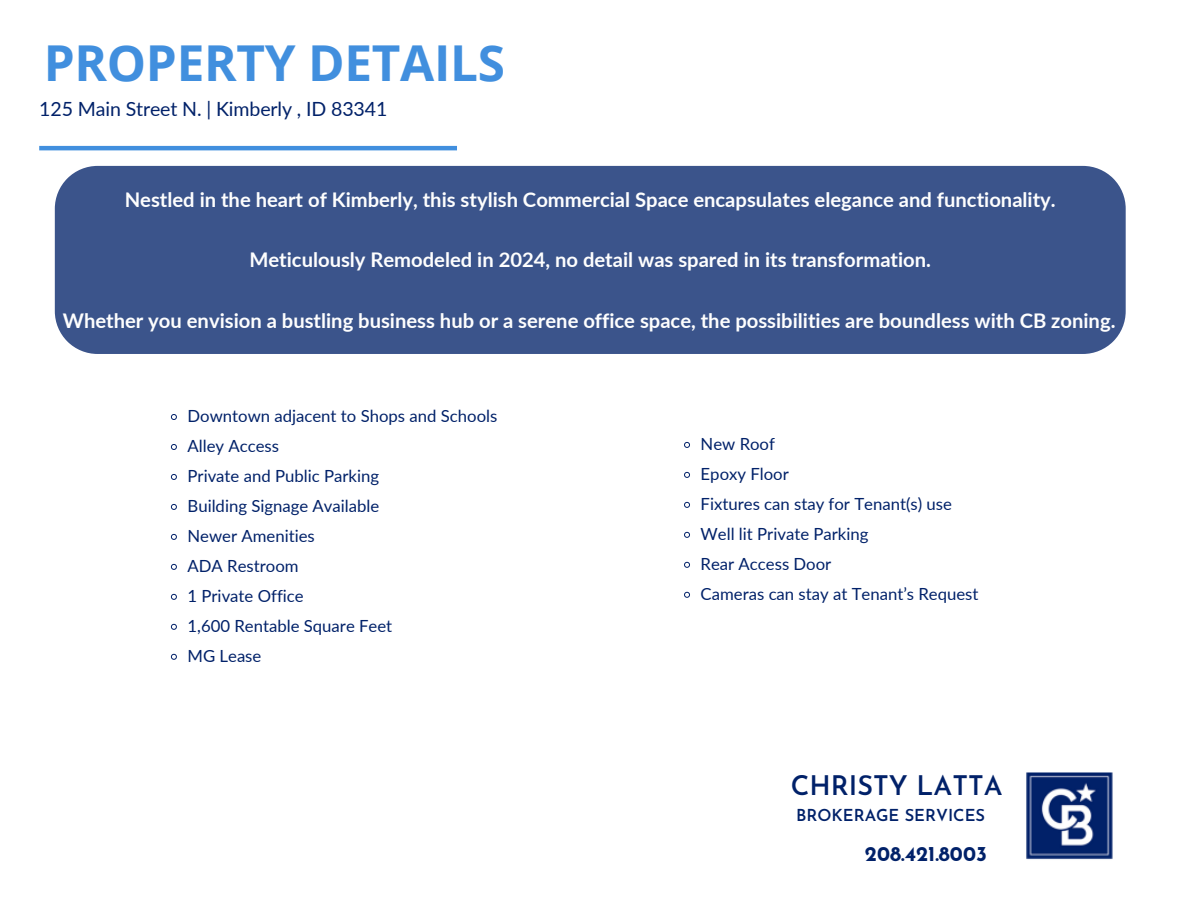
<style>
.page{position:relative;width:1188px;height:918px;background:#fff}
.page>*{position:absolute;margin:0;border:0;box-sizing:border-box;transform-origin:0 0}
.t1{font:700 49.5px "Open Sans";letter-spacing:-.005em;color:#418fde}
.t2{font:600 27px "Josefin Sans";color:#012169}
.t3{font:700 20.7px "Josefin Sans";color:#012169}
.t4{font:700 20.25px "Lato";color:#fefefe}
.t5{font:19.5px "Lato";letter-spacing:-.005em;color:#012169}
.t6{font:16.8px "Lato";color:#012169}
.t7{font:600 16.5px "Josefin Sans";color:#012169}
</style>
<div class="page">
<hr style="left:39px;top:146px;width:418px;height:4px;background:#418fde">
<img style="left:1026px;top:772px;width:87px;height:88px">
<div style="left:55px;top:166px;width:1071px;height:188px;background:#3b548b"></div>
<svg style="left:170px;top:414px;width:7px;height:6px"></svg>
<svg style="left:170px;top:444px;width:7px;height:6px"></svg>
<svg style="left:170px;top:474px;width:7px;height:6px"></svg>
<svg style="left:170px;top:504px;width:7px;height:6px"></svg>
<svg style="left:170px;top:533px;width:7px;height:7px"></svg>
<svg style="left:170px;top:563px;width:7px;height:7px"></svg>
<svg style="left:170px;top:593px;width:7px;height:7px"></svg>
<svg style="left:170px;top:623px;width:7px;height:7px"></svg>
<svg style="left:170px;top:653px;width:7px;height:7px"></svg>
<svg style="left:684px;top:441px;width:6px;height:7px"></svg>
<svg style="left:684px;top:471px;width:6px;height:7px"></svg>
<svg style="left:684px;top:501px;width:6px;height:7px"></svg>
<svg style="left:684px;top:531px;width:6px;height:7px"></svg>
<svg style="left:684px;top:561px;width:6px;height:7px"></svg>
<svg style="left:684px;top:591px;width:6px;height:7px"></svg>
<p class="t1" style="left:44px;top:28px;width:463px">PROPERTY DETAILS</p>
<p class="t5" style="left:39px;top:97px;width:350px">125 Main Street N. | Kimberly , ID 83341</p>
<p class="t4" style="left:125px;top:187px;width:932px">Nestled in the heart of Kimberly, this stylish Commercial Space encapsulates elegance and functionality.</p>
<p class="t4" style="left:249px;top:247px;width:683px">Meticulously Remodeled in 2024, no detail was spared in its transformation.</p>
<p class="t4" style="left:63px;top:308px;width:1054px">Whether you envision a bustling business hub or a serene office space, the possibilities are boundless with CB zoning.</p>
<h3 class="t6" style="left:188px;top:405px;width:311px">Downtown adjacent to Shops and Schools</h3>
<h2 class="t6" style="left:188px;top:435px;width:93px">Alley Access</h2>
<h2 class="t6" style="left:188px;top:465px;width:193px">Private and Public Parking</h2>
<h2 class="t6" style="left:188px;top:495px;width:193px">Building Signage Available</h2>
<p class="t6" style="left:188px;top:525px;width:129px">Newer Amenities</p>
<p class="t6" style="left:188px;top:555px;width:113px">ADA Restroom</p>
<p class="t6" style="left:188px;top:585px;width:118px">1 Private Office</p>
<p class="t6" style="left:188px;top:615px;width:206px">1,600 Rentable Square Feet</p>
<p class="t6" style="left:188px;top:645px;width:75px">MG Lease</p>
<p class="t6" style="left:701px;top:433px;width:76px">New Roof</p>
<p class="t6" style="left:701px;top:463px;width:90px">Epoxy Floor</p>
<p class="t6" style="left:701px;top:493px;width:253px">Fixtures can stay for Tenant(s) use</p>
<p class="t6" style="left:701px;top:523px;width:169px">Well lit Private Parking</p>
<h4 class="t6" style="left:701px;top:553px;width:132px">Rear Access Door</h4>
<h2 class="t6" style="left:701px;top:583px;width:279px">Cameras can stay at Tenant’s Request</h2>
<p class="t2" style="left:791px;top:774px;width:213px">CHRISTY LATTA</p>
<p class="t7" style="left:796px;top:808px;width:191px">BROKERAGE SERVICES</p>
<p class="t3" style="left:865px;top:845px;width:124px">208.421.8003</p>
</div>
